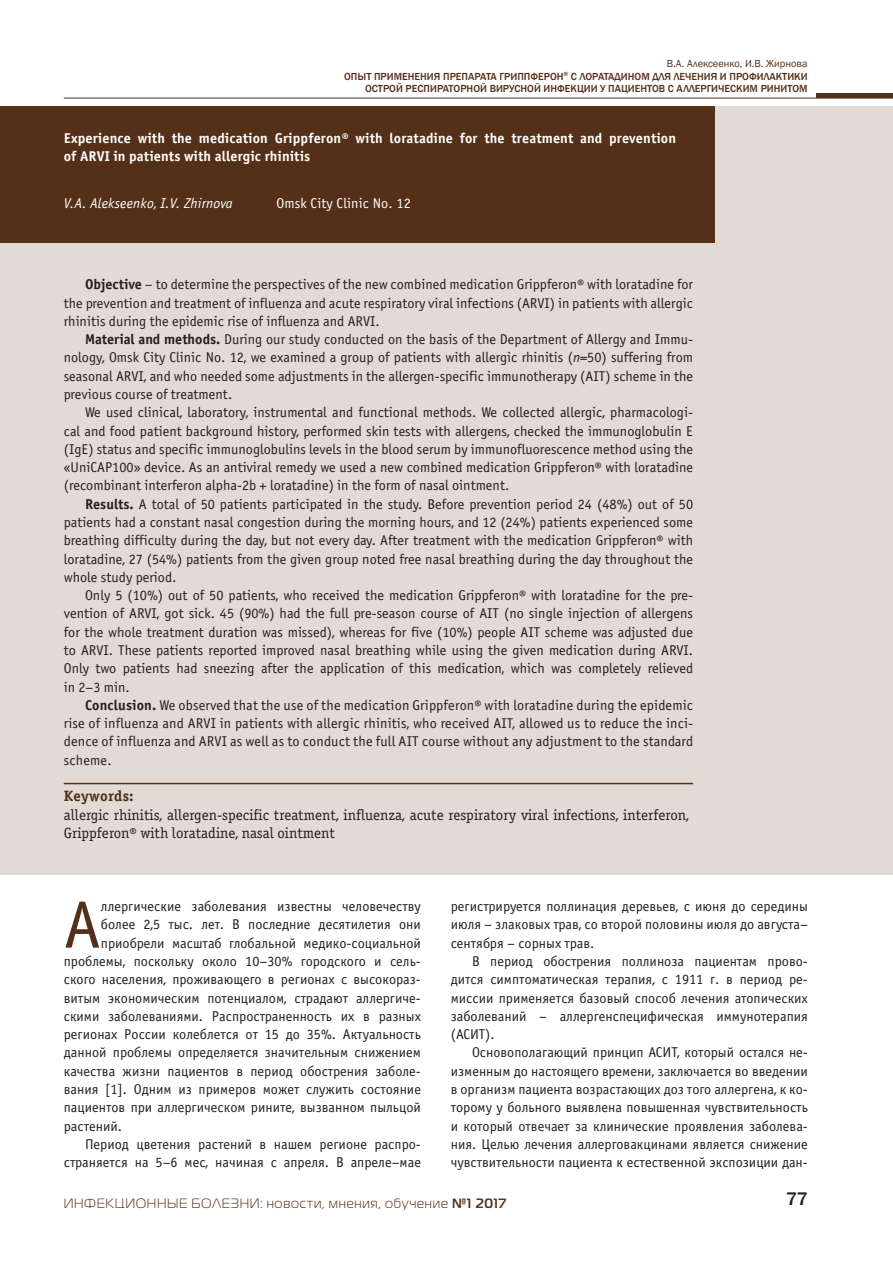
<style>
.page{position:relative;width:893px;height:1276px;background:#fff}
.page>*{position:absolute;margin:0;border:0;box-sizing:border-box;transform-origin:0 0}
.t1{font:67.05px "Officina Sans C";color:#543019}
.t2{font:500 18.75px "Franklin Gothic";color:#231f20}
.t3{font:15px/18.3px "Officina Serif C";color:#231f20}
.t4{font:15px "Officina Serif Bold C";letter-spacing:.01em;color:#543019}
.t5{font:14.25px/18.3px "Officina Sans C";color:#231f20;text-align:justify}
.t6{font:700 14.25px/18px "Officina Sans C";letter-spacing:.01em;color:#fff}
.t7{font:italic 14.25px "Officina Sans C";letter-spacing:.01em;color:#fff}
.t8{font:14.25px "Officina Sans C";letter-spacing:.01em;color:#fff}
.t9{font:13.5px "Magistral C";letter-spacing:.055em;color:#543019}
.t10{font:500 10.5px/12.6px "Franklin Gothic";color:#543019;text-align:right}
.s1{font-weight:400}
.s2{font-weight:700}
.s3{font-style:italic}
</style>
<div class="page">
<hr style="left:64px;top:98px;width:829px;height:1px;background:#6c4b33">
<hr style="left:816px;top:94px;width:77px;height:4px;background:#543019">
<div style="left:0;top:106px;width:893px;height:768px;background:#e2dad4"></div>
<div style="left:0;top:106px;width:714px;height:136px;background:#543019"></div>
<hr style="left:64px;top:783px;width:629px;height:1px;background:#543019">
<p class="t10" style="left:344px;top:57px;width:465px"><span class="s1">В.А. Алексеенко, И.В. Жирнова<br></span>ОПЫТ ПРИМЕНЕНИЯ ПРЕПАРАТА ГРИППФЕРОН<sup>®</sup> С ЛОРАТАДИНОМ ДЛЯ ЛЕЧЕНИЯ И ПРОФИЛАКТИКИ<br>ОСТРОЙ РЕСПИРАТОРНОЙ ВИРУСНОЙ ИНФЕКЦИИ У ПАЦИЕНТОВ С АЛЛЕРГИЧЕСКИМ РИНИТОМ</p>
<p class="t6" style="left:64px;top:129px;width:614px">Experience with the medication Grippferon® with loratadine for the treatment and prevention of ARVI in patients with allergic rhinitis</p>
<p class="t7" style="left:64px;top:198px;width:170px">V.A. Alekseenko, I.V. Zhirnova</p>
<p class="t8" style="left:276px;top:198px;width:136px">Omsk City Clinic No. 12</p>
<p class="t5" style="left:64px;top:277px;width:631px;text-indent:21px"><span class="s2">Objective</span> – to determine the perspectives of the new combined medication Grippferon® with loratadine for the prevention and treatment of influenza and acute respiratory viral infections (ARVI) in patients with allergic rhinitis during the epidemic rise of influenza and ARVI.</p>
<p class="t5" style="left:64px;top:331px;width:631px;text-indent:21px"><span class="s2">Material and methods.</span> During our study conducted on the basis of the Department of Allergy and Immu&shy;nology, Omsk City Clinic No. 12, we examined a group of patients with allergic rhinitis (<span class="s3">n</span>=50) suffering from seasonal ARVI, and who needed some adjustments in the allergen-specific immunotherapy (AIT) scheme in the previous course of treatment.</p>
<p class="t5" style="left:64px;top:405px;width:631px;text-indent:21px">We used clinical, laboratory, instrumental and functional methods. We collected allergic, pharmacologi&shy;cal and food patient background history, performed skin tests with allergens, checked the immunoglobulin E (IgE) status and specific immunoglobulins levels in the blood serum by immunofluorescence method using the «UniCAP100» device. As an antiviral remedy we used a new combined medication Grippferon® with loratadine (recombinant interferon alpha-2b + loratadine) in the form of nasal ointment.</p>
<p class="t5" style="left:64px;top:496px;width:631px;text-indent:21px"><span class="s2">Results.</span> A total of 50 patients participated in the study. Before prevention period 24 (48%) out of 50 patients had a constant nasal congestion during the morning hours, and 12 (24%) patients experienced some breathing difficulty during the day, but not every day. After treatment with the medication Grippferon® with loratadine, 27 (54%) patients from the given group noted free nasal breathing during the day throughout the whole study period.</p>
<p class="t5" style="left:64px;top:587px;width:631px;text-indent:21px">Only 5 (10%) out of 50 patients, who received the medication Grippferon® with loratadine for the pre&shy;vention of ARVI, got sick. 45 (90%) had the full pre-season course of AIT (no single injection of allergens for the whole treatment duration was missed), whereas for five (10%) people AIT scheme was adjusted due to ARVI. These patients reported improved nasal breathing while using the given medication during ARVI.<br>Only two patients had sneezing after the application of this medication, which was completely relieved in 2–3 min.</p>
<p class="t5" style="left:64px;top:697px;width:631px;text-indent:21px"><span class="s2">Conclusion.</span> We observed that the use of the medication Grippferon® with loratadine during the epidemic rise of influenza and ARVI in patients with allergic rhinitis, who received AIT, allowed us to reduce the inci&shy;dence of influenza and ARVI as well as to conduct the full AIT course without any adjustment to the standard scheme.</p>
<p class="t4" style="left:64px;top:790px;width:71px">Keywords:</p>
<p class="t3" style="left:64px;top:807px;width:627px">allergic rhinitis, allergen-specific treatment, influenza, acute respiratory viral infections, interferon,<br>Grippferon® with loratadine, nasal ointment</p>
<h1 class="t1" style="left:64px;top:899px;width:39px">А</h1>
<p class="t5" style="left:101px;top:898px;width:322px">ллергические заболевания известны человечеству</p>
<p class="t5" style="left:101px;top:916px;width:321px">более 2,5 тыс. лет. В последние десятилетия они</p>
<p class="t5" style="left:101px;top:935px;width:321px">приобрели масштаб глобальной медико-социальной</p>
<p class="t5" style="left:64px;top:953px;width:359px">проблемы, поскольку около 10–30% городского и сель-</p>
<p class="t5" style="left:64px;top:971px;width:359px">ского населения, проживающего в регионах с высокораз-</p>
<p class="t5" style="left:64px;top:990px;width:359px">витым экономическим потенциалом, страдают аллергиче-</p>
<p class="t5" style="left:64px;top:1008px;width:359px">скими заболеваниями. Распространенность их в разных</p>
<p class="t5" style="left:64px;top:1026px;width:359px">регионах России колеблется от 15 до 35%. Актуальность</p>
<p class="t5" style="left:64px;top:1044px;width:359px">данной проблемы определяется значительным снижением</p>
<p class="t5" style="left:64px;top:1063px;width:359px">качества жизни пациентов в период обострения заболе-</p>
<p class="t5" style="left:64px;top:1081px;width:359px">вания [1]. Одним из примеров может служить состояние</p>
<p class="t5" style="left:64px;top:1099px;width:359px">пациентов при аллергическом рините, вызванном пыльцой</p>
<p class="t5" style="left:64px;top:1118px;width:60px">растений.</p>
<p class="t5" style="left:85px;top:1136px;width:337px">Период цветения растений в нашем регионе распро-</p>
<p class="t5" style="left:64px;top:1154px;width:359px">страняется на 5–6 мес, начиная с апреля. В апреле–мае</p>
<p class="t5" style="left:451px;top:898px;width:359px">регистрируется поллинация деревьев, с июня до середины июля – злаковых трав, со второй половины июля до августа– сентября – сорных трав.</p>
<p class="t5" style="left:451px;top:953px;width:359px;text-indent:21px">В период обострения поллиноза пациентам прово&shy;дится симптоматическая терапия, с 1911 г. в период ре&shy;миссии применяется базовый способ лечения атопических заболеваний – аллергенспецифическая иммунотерапия (АСИТ).</p>
<p class="t5" style="left:451px;top:1044px;width:359px;text-indent:21px">Основополагающий принцип АСИТ, который остался не&shy;изменным до настоящего времени, заключается во введении в организм пациента возрастающих доз того аллергена, к ко&shy;торому у больного выявлена повышенная чувствительность и который отвечает за клинические проявления заболева&shy;ния. Целью лечения аллерговакцинами является снижение чувствительности пациента к естественной экспозиции дан-</p>
<p class="t9" style="left:64px;top:1198px;width:444px">ИНФЕКЦИОННЫЕ БОЛЕЗНИ: новости, мнения, обучение <span class="s2">№1 2017</span></p>
<h2 class="t2" style="left:786px;top:1187px;width:23px">77</h2>
</div>
